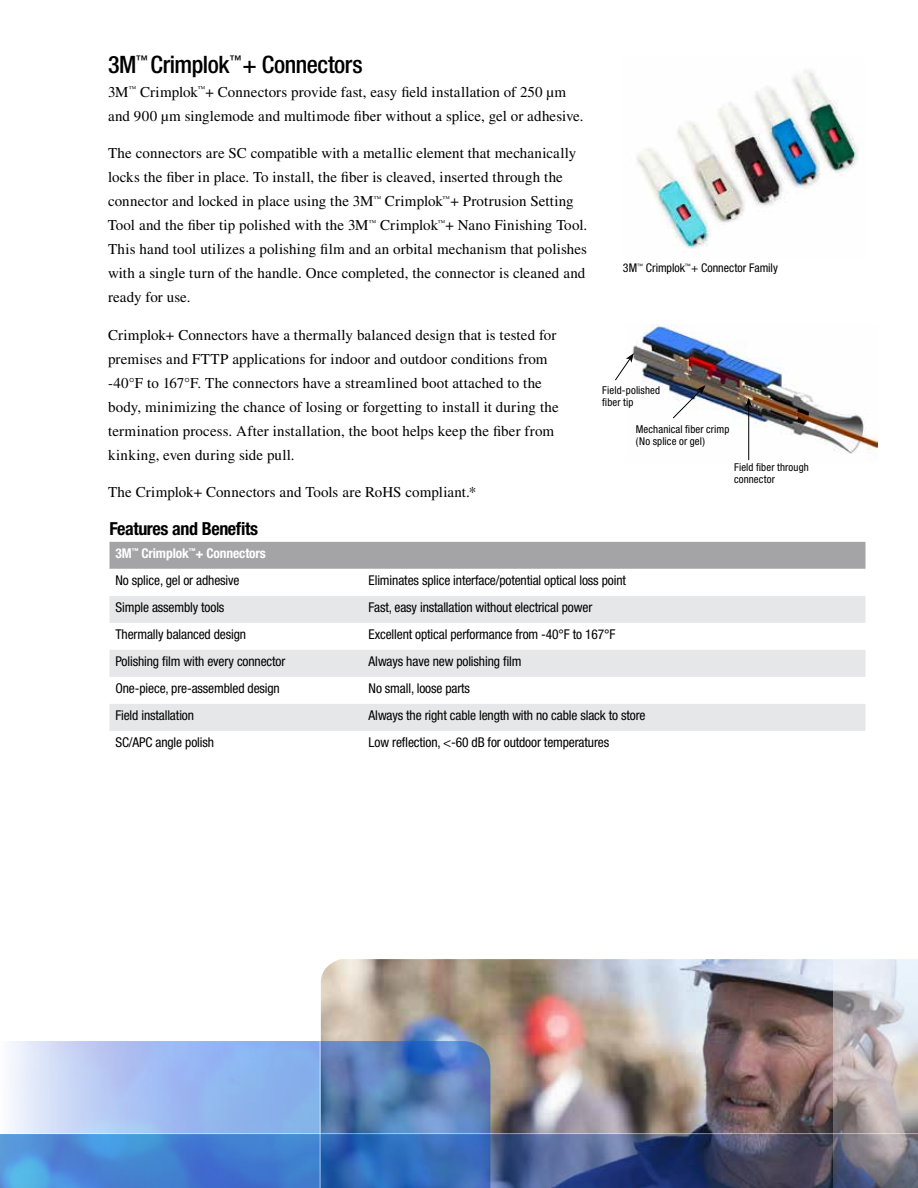
<style>
.page{position:relative;width:918px;height:1188px;background:#fff}
.page>*{position:absolute;margin:0;border:0;box-sizing:border-box;transform-origin:0 0}
.t1{font:500 condensed 24px "Helvetica Neue";letter-spacing:-.02em;color:#000}
.t2{font:700 condensed 18px "Helvetica Neue";letter-spacing:-.02em;color:#000}
.t3{font:15px/24px "Times";letter-spacing:.005em;color:#000}
.t4{font:condensed 13.5px/27.2px "Helvetica Neue";letter-spacing:-.01em;color:#000}
.t5{font:condensed 12px "Helvetica Neue";color:#000}
.t6{font:condensed 10.8px/12.1px "Helvetica Neue";letter-spacing:.01em;color:#000}
.s1{font-weight:700;color:#fff}
</style>
<div class="page">
<img style="left:321px;top:959px;width:513px;height:176px">
<img style="left:490px;top:1135px;width:344px;height:53px">
<img style="left:0;top:1041px;width:490px;height:147px">
<svg style="left:834px;top:959px;width:84px;height:229px;background:#b1adb3"></svg>
<hr style="left:0;top:1133px;width:918px;height:1px;background:#fff">
<hr style="left:320px;top:957px;width:1px;height:231px;background:#fff">
<img style="left:637px;top:71px;width:221px;height:178px">
<div style="left:110px;top:542px;width:756px;height:27px;background:#a4a4a7"></div>
<svg style="left:110px;top:596px;width:756px;height:135px;fill:#e6e7e8"></svg>
<img style="left:632px;top:325px;width:245px;height:136px">
<svg style="left:615px;top:353px;width:19px;height:28px"></svg>
<svg style="left:672px;top:385px;width:34px;height:34px"></svg>
<hr style="left:748px;top:405px;width:1px;height:55px;background:#000">
<svg style="left:745px;top:398px;width:7px;height:9px"></svg>
<h1 class="t1" style="left:108px;top:50px;width:256px">3M<sup>™</sup> Crimplok<sup>™</sup>+ Connectors</h1>
<p class="t3" style="left:108px;top:80px;width:477px">3M<sup>™</sup> Crimplok<sup>™</sup>+ Connectors provide fast, easy field installation of 250 μm and 900 μm singlemode and multimode fiber without a splice, gel or adhesive.</p>
<p class="t3" style="left:108px;top:141px;width:481px">The connectors are SC compatible with a metallic element that mechanically locks the fiber in place. To install, the fiber is cleaved, inserted through the connector and locked in place using the 3M<sup>™</sup> Crimplok<sup>™</sup>+ Protrusion Setting Tool and the fiber tip polished with the 3M<sup>™</sup> Crimplok<sup>™</sup>+ Nano Finishing Tool.<br>This hand tool utilizes a polishing film and an orbital mechanism that polishes with a single turn of the handle. Once completed, the connector is cleaned and ready for use.</p>
<p class="t3" style="left:108px;top:323px;width:452px">Crimplok+ Connectors have a thermally balanced design that is tested for premises and FTTP applications for indoor and outdoor conditions from -40°F to 167°F. The connectors have a streamlined boot attached to the body, minimizing the chance of losing or forgetting to install it during the termination process. After installation, the boot helps keep the fiber from kinking, even during side pull.</p>
<p class="t3" style="left:108px;top:480px;width:370px">The Crimplok+ Connectors and Tools are RoHS compliant.*</p>
<p class="t5" style="left:623px;top:261px;width:157px">3M<sup>™</sup> Crimplok<sup>™</sup>+ Connector Family</p>
<p class="t6" style="left:602px;top:384px;width:59px">Field-polished fiber tip</p>
<p class="t6" style="left:636px;top:423px;width:95px">Mechanical fiber crimp (No splice or gel)</p>
<p class="t6" style="left:734px;top:461px;width:76px">Field fiber through connector</p>
<p class="t2" style="left:110px;top:518px;width:150px">Features and Benefits</p>
<p class="t4" style="left:115px;top:540px;width:152px"><span class="s1">3M</span><sup>™</sup> <span class="s1">Crimplok</span><sup>™</sup><span class="s1">+ Connectors<br></span>No splice, gel or adhesive</p>
<p class="t4" style="left:369px;top:567px;width:259px">Eliminates splice interface/potential optical loss point</p>
<p class="t4" style="left:115px;top:594px;width:110px">Simple assembly tools</p>
<p class="t4" style="left:369px;top:594px;width:225px">Fast, easy installation without electrical power</p>
<p class="t4" style="left:115px;top:621px;width:132px">Thermally balanced design</p>
<p class="t4" style="left:369px;top:621px;width:248px">Excellent optical performance from -40°F to 167°F</p>
<p class="t4" style="left:115px;top:648px;width:171px">Polishing film with every connector</p>
<p class="t4" style="left:369px;top:648px;width:154px">Always have new polishing film</p>
<p class="t4" style="left:115px;top:675px;width:166px">One-piece, pre-assembled design</p>
<p class="t4" style="left:369px;top:675px;width:103px">No small, loose parts</p>
<p class="t4" style="left:115px;top:702px;width:80px">Field installation</p>
<p class="t4" style="left:369px;top:702px;width:278px">Always the right cable length with no cable slack to store</p>
<p class="t4" style="left:115px;top:729px;width:100px">SC/APC angle polish</p>
<p class="t4" style="left:369px;top:729px;width:242px">Low reflection, &lt;-60 dB for outdoor temperatures</p>
</div>
